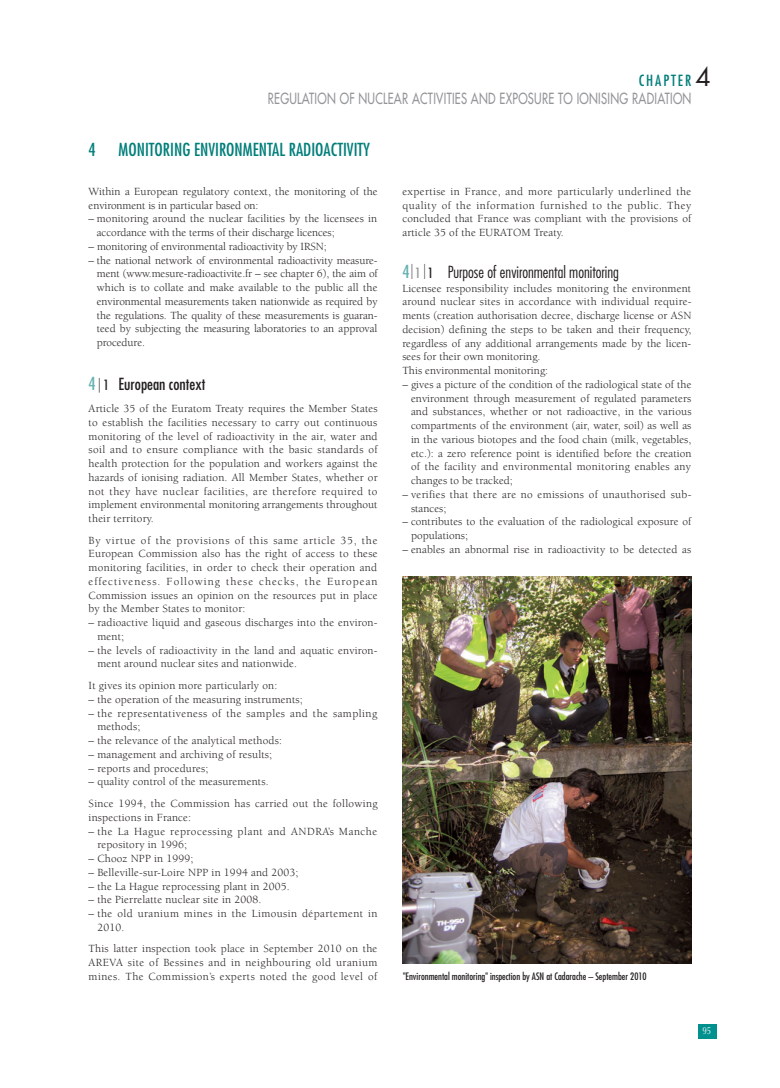
<style>
.page{position:relative;width:780px;height:1088px;background:#fff}
.page>*{position:absolute;margin:0;border:0;box-sizing:border-box;transform-origin:0 0}
.t1{font:25px "Futura";color:#231f20}
.t2{font:condensed 17.5px "Futura";color:#007e7a}
.t3{font:300 condensed 16.25px "Futura";color:#231f20}
.t4{font:condensed 16.25px "Futura";color:#231f20}
.t5{font:15px "Futura";letter-spacing:.025em;color:#939598;scale:.75 1}
.t6{font:condensed 15px "Futura";letter-spacing:.13em;color:#007e7a}
.t7{font:11.25px/13.8px "Berkeley";letter-spacing:.015em;color:#231f20}
.t8{font:11.25px/13.8px "Berkeley";letter-spacing:.05em;color:#231f20}
.t9{font:11.25px/13.8px "Berkeley";letter-spacing:.04em;color:#231f20}
.t10{font:11.25px/13.8px "Berkeley";letter-spacing:.035em;color:#231f20}
.t11{font:11.25px "Berkeley";letter-spacing:-.005em;color:#231f20}
.t12{font:condensed 10px "Futura";color:#231f20}
.t13{font:10px "Optima";color:#fff;scale:.8 1}
.s1{font-size:17.5px;color:#67b1b2}
.s2{font-size:13.75px}
.s3{font-weight:400;font-size:17.5px;color:#67b1b2}
.s4{font-weight:400;font-size:20px}
.s5{font-weight:400;font-size:13.75px;color:#939598}
.s6{font-weight:400;font-size:13.75px}
</style>
<div class="page">
<div style="left:697px;top:1024px;width:19px;height:14px;background:#00918f"></div>
<img style="left:402px;top:576px;width:289px;height:387px">
<h1 class="t1" style="left:695px;top:65px;width:17px">4</h1>
<h3 class="t6" style="left:638px;top:74px;width:54px">CHAPTER</h3>
<h3 class="t5" style="left:268px;top:91px;width:566px">REGULATION OF NUCLEAR ACTIVITIES AND EXPOSURE TO IONISING RADIATION</h3>
<h2 class="t2" style="left:89px;top:142px;width:9px">4</h2>
<h2 class="t2" style="left:119px;top:142px;width:253px">MONITORING ENVIRONMENTAL RADIOACTIVITY</h2>
<p class="t7" style="left:89px;top:185px;width:290px">Within a European regulatory context, the monitoring of the environment is in particular based on:</p>
<p class="t7" style="left:97px;top:213px;width:282px;text-indent:-8px">– monitoring around the nuclear facilities by the licensees in accordance with the terms of their discharge licences;</p>
<p class="t11" style="left:89px;top:242px;width:240px">– monitoring of environmental radioactivity by IRSN;</p>
<p class="t7" style="left:97px;top:254px;width:282px;text-align:justify;text-indent:-8px">– the national network of environmental radioactivity measure&shy;ment (www.mesure-radioactivite.fr – see chapter 6), the aim of which is to collate and make available to the public all the environmental measurements taken nationwide as required by the regulations. The quality of these measurements is guaran&shy;teed by subjecting the measuring laboratories to an approval procedure.</p>
<h3 class="t4" style="left:89px;top:377px;width:118px"><span class="s1">4</span> ⎮ <span class="s2">1</span> European context</h3>
<p class="t7" style="left:89px;top:403px;width:290px;text-align:justify">Article 35 of the Euratom Treaty requires the Member States to establish the facilities necessary to carry out continuous monitoring of the level of radioactivity in the air, water and soil and to ensure compliance with the basic standards of health protection for the population and workers against the hazards of ionising radiation. All Member States, whether or not they have nuclear facilities, are therefore required to implement environmental monitoring arrangements throughout their territory.</p>
<p class="t7" style="left:89px;top:534px;width:290px;text-align:justify">By virtue of the provisions of this same article 35, the European Commission also has the right of access to these monitoring facilities, in order to check their operation and effectiveness. Following these checks, the European Commission issues an opinion on the resources put in place by the Member States to monitor:</p>
<p class="t7" style="left:97px;top:617px;width:282px;text-indent:-9px">– radioactive liquid and gaseous discharges into the environ&shy;ment;</p>
<p class="t7" style="left:97px;top:644px;width:282px;text-indent:-9px">– the levels of radioactivity in the land and aquatic environ&shy;ment around nuclear sites and nationwide.</p>
<p class="t7" style="left:89px;top:680px;width:190px">It gives its opinion more particularly on:</p>
<p class="t7" style="left:89px;top:693px;width:216px">– the operation of the measuring instruments;</p>
<p class="t9" style="left:97px;top:707px;width:281px;text-indent:-9px">– the representativeness of the samples and the sampling methods;</p>
<p class="t7" style="left:89px;top:735px;width:195px">– the relevance of the analytical methods:</p>
<p class="t7" style="left:89px;top:748px;width:185px">– management and archiving of results;</p>
<p class="t7" style="left:89px;top:762px;width:121px">– reports and procedures;</p>
<p class="t7" style="left:89px;top:772px;width:290px;line-height:21.6px">– quality control of the measurements.<br>Since 1994, the Commission has carried out the following</p>
<p class="t7" style="left:89px;top:811px;width:104px">inspections in France:</p>
<p class="t8" style="left:97px;top:825px;width:281px;text-indent:-9px">– the La Hague reprocessing plant and ANDRA’s Manche repository in 1996;</p>
<p class="t7" style="left:89px;top:852px;width:106px">– Chooz NPP in 1999;</p>
<p class="t7" style="left:89px;top:866px;width:211px">– Belleville-sur-Loire NPP in 1994 and 2003;</p>
<p class="t7" style="left:89px;top:880px;width:203px">– the La Hague reprocessing plant in 2005.</p>
<p class="t7" style="left:89px;top:894px;width:174px">– the Pierrelatte nuclear site in 2008.</p>
<p class="t10" style="left:97px;top:907px;width:281px;text-indent:-9px">– the old uranium mines in the Limousin département in<br>2010.</p>
<p class="t7" style="left:89px;top:943px;width:290px;text-align:justify">This latter inspection took place in September 2010 on the AREVA site of Bessines and in neighbouring old uranium mines. The Commission’s experts noted the good level of</p>
<p class="t7" style="left:402px;top:185px;width:290px;text-align:justify">expertise in France, and more particularly underlined the quality of the information furnished to the public. They concluded that France was compliant with the provisions of article 35 of the EURATOM Treaty.</p>
<h3 class="t3" style="left:402px;top:265px;width:218px"><span class="s3">4</span><span class="s4">I</span> <span class="s5">1</span> <span class="s4">I</span> <span class="s6">1</span> Purpose of environmental monitoring</h3>
<p class="t7" style="left:402px;top:282px;width:290px">Licensee responsibility includes monitoring the environment around nuclear sites in accordance with individual require&shy;ments (creation authorisation decree, discharge license or ASN decision) defining the steps to be taken and their frequency, regardless of any additional arrangements made by the licen&shy;sees for their own monitoring.<br>This environmental monitoring:</p>
<p class="t7" style="left:411px;top:378px;width:282px;text-align:justify;text-indent:-9px">– gives a picture of the condition of the radiological state of the environment through measurement of regulated parameters and substances, whether or not radioactive, in the various compartments of the environment (air, water, soil) as well as in the various biotopes and the food chain (milk, vegetables, etc.): a zero reference point is identified before the creation of the facility and environmental monitoring enables any changes to be tracked;</p>
<p class="t7" style="left:411px;top:488px;width:282px;text-indent:-9px">– verifies that there are no emissions of unauthorised sub&shy;stances;</p>
<p class="t7" style="left:411px;top:516px;width:282px;text-indent:-9px">– contributes to the evaluation of the radiological exposure of populations;</p>
<p class="t7" style="left:402px;top:543px;width:290px">– enables an abnormal rise in radioactivity to be detected as</p>
<p class="t12" style="left:403px;top:971px;width:245px">"Environmental monitoring" inspection by ASN at Cadarache – September 2010</p>
<p class="t13" style="left:702px;top:1026px;width:12px">95</p>
</div>
